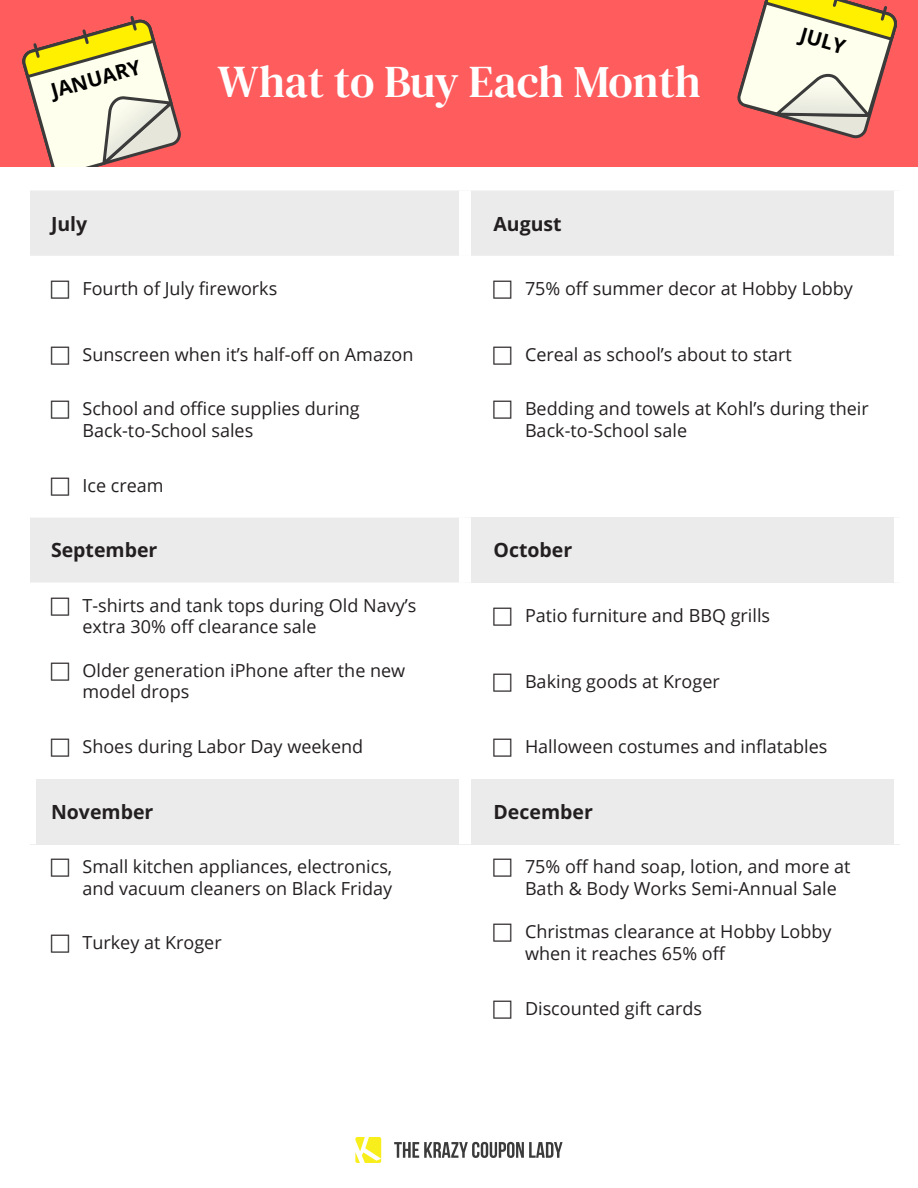
<style>
.page{position:relative;width:918px;height:1188px;background:#fff}
.page>*{position:absolute;margin:0;border:0;box-sizing:border-box;transform-origin:0 0}
.t1{font:45px "DM Serif Text";color:#fff}
.t2{font:700 20.25px "Open Sans";color:#000}
.t3{font:700 19.5px "Open Sans";color:#231f20}
.t4{font:18px/21.6px "Open Sans";color:#231f20}
</style>
<div class="page">
<div style="left:30px;top:190px;width:864px;height:66px;background:#ebebeb"></div>
<svg style="left:30px;top:518px;width:870px;height:327px"></svg>
<div style="left:465px;top:517px;width:435px;height:66px;background:#ebebeb"></div>
<div style="left:30px;top:779px;width:435px;height:65px;background:#ebebeb"></div>
<div style="left:465px;top:779px;width:435px;height:65px;background:#ebebeb"></div>
<div style="left:894px;top:779px;width:12px;height:65px;background:#fff"></div>
<div style="left:459px;top:517px;width:12px;height:66px;background:#fff"></div>
<div style="left:894px;top:517px;width:12px;height:66px;background:#fff"></div>
<div style="left:24px;top:779px;width:12px;height:65px;background:#fff"></div>
<div style="left:459px;top:779px;width:12px;height:65px;background:#fff"></div>
<div style="left:459px;top:190px;width:12px;height:66px;background:#fff"></div>
<svg style="left:355px;top:1137px;width:26px;height:26px"></svg>
<svg style="left:394px;top:1142px;width:169px;height:16px"></svg>
<div style="left:0;top:0;width:918px;height:166px;background:#ff5c5e"></div>
<svg style="left:22px;top:16px;width:159px;height:150px"></svg>
<svg style="left:737px;top:0;width:160px;height:139px"></svg>
<svg style="left:51px;top:597px;width:18px;height:18px"></svg>
<svg style="left:494px;top:608px;width:18px;height:18px"></svg>
<svg style="left:51px;top:662px;width:18px;height:18px"></svg>
<svg style="left:494px;top:673px;width:18px;height:18px"></svg>
<svg style="left:51px;top:738px;width:18px;height:19px"></svg>
<svg style="left:494px;top:738px;width:18px;height:19px"></svg>
<p class="t2" style="left:48px;top:78px;width:94px;rotate:-16deg">JANUARY</p>
<p class="t1" style="left:218px;top:56px;width:485px">What to Buy Each Month</p>
<p class="t3" style="left:51px;top:210px;width:38px">July</p>
<p class="t3" style="left:494px;top:210px;width:70px">August</p>
<p class="t2" style="left:805px;top:21px;width:47px;rotate:16deg">JULY</p>
<p class="t4" style="left:82px;top:278px;width:196px">Fourth of July fireworks</p>
<p class="t4" style="left:525px;top:278px;width:330px">75% off summer decor at Hobby Lobby</p>
<p class="t4" style="left:82px;top:343px;width:332px">Sunscreen when it’s half-off on Amazon</p>
<p class="t4" style="left:525px;top:343px;width:268px">Cereal as school’s about to start</p>
<p class="t4" style="left:82px;top:398px;width:279px">School and office supplies during<br>Back-to-School sales</p>
<p class="t4" style="left:525px;top:398px;width:345px">Bedding and towels at Kohl’s during their<br>Back-to-School sale</p>
<p class="t4" style="left:82px;top:474px;width:83px">Ice cream</p>
<p class="t3" style="left:51px;top:537px;width:108px">September</p>
<p class="t3" style="left:494px;top:537px;width:80px">October</p>
<p class="t4" style="left:82px;top:594px;width:335px">T-shirts and tank tops during Old Navy’s extra 30% off clearance sale</p>
<p class="t4" style="left:525px;top:605px;width:247px">Patio furniture and BBQ grills</p>
<p class="t4" style="left:82px;top:659px;width:324px">Older generation iPhone after the new model drops</p>
<p class="t4" style="left:525px;top:670px;width:196px">Baking goods at Kroger</p>
<p class="t4" style="left:82px;top:735px;width:282px">Shoes during Labor Day weekend</p>
<p class="t4" style="left:525px;top:735px;width:304px">Halloween costumes and inflatables</p>
<p class="t3" style="left:51px;top:799px;width:104px">November</p>
<p class="t3" style="left:494px;top:799px;width:101px">December</p>
<p class="t4" style="left:82px;top:855px;width:311px">Small kitchen appliances, electronics, and vacuum cleaners on Black Friday</p>
<p class="t4" style="left:525px;top:855px;width:327px">75% off hand soap, lotion, and more at<br>Bath &amp; Body Works Semi-Annual Sale</p>
<p class="t4" style="left:82px;top:931px;width:141px">Turkey at Kroger</p>
<p class="t4" style="left:525px;top:921px;width:308px">Christmas clearance at Hobby Lobby when it reaches 65% off</p>
<p class="t4" style="left:525px;top:997px;width:179px">Discounted gift cards</p>
</div>
